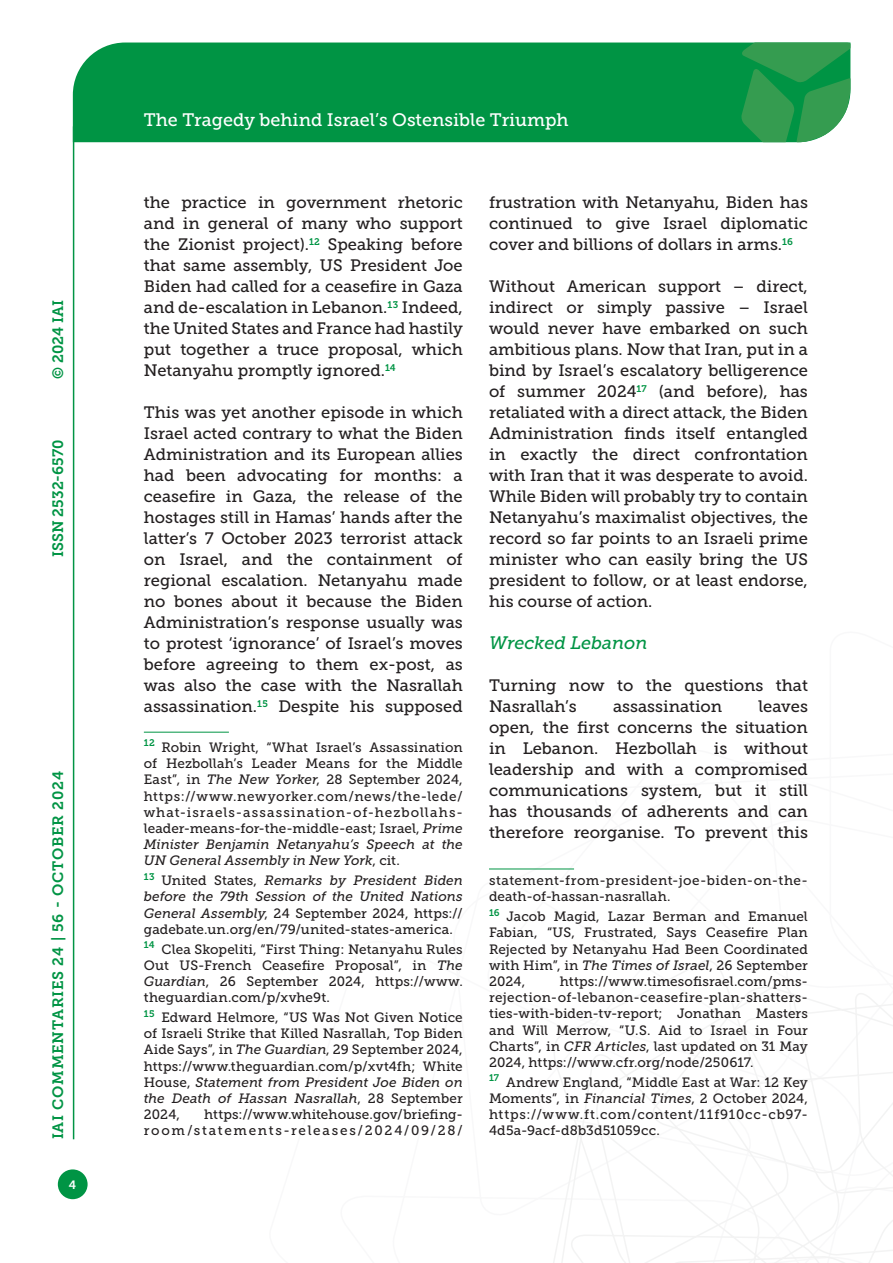
<style>
.page{position:relative;width:893px;height:1263px;background:#fff}
.page>*{position:absolute;margin:0;border:0;box-sizing:border-box;transform-origin:0 0}
.t1{font:18px "Museo Slab 500";color:#fff}
.Titolo_paragrafo_2{font:italic 18px "Museo Slab 500";color:#009444}
.Testo{font:16.5px/21px "Museo Slab 500";color:#231f20;text-align:justify}
.t2{font:15px "Museo Slab 700";letter-spacing:.05em;color:#009444}
.t3{font:15px "Museo Slab 700";color:#009444}
.Nota{font:13.5px/16.2px "Museo Slab 500";letter-spacing:.015em;color:#231f20;text-align:justify}
.Nota-2{font:13.5px/16.2px "Museo Slab 500";letter-spacing:.115em;color:#231f20;text-align:right}
.t4{font:12px "Museo Slab 700";color:#fff}
.s1{font-style:italic}
</style>
<div class="page">
<svg style="left:553px;top:960px;width:340px;height:303px"></svg>
<div style="left:73px;top:43px;width:668px;height:99px;background:#009444"></div>
<svg style="left:741px;top:43px;width:109px;height:99px;background:#319e55"></svg>
<div style="left:58px;top:1169px;width:30px;height:30px;background:#009444;border-radius:50%"></div>
<hr style="left:73px;top:126px;width:1px;height:1013px;background:#009444">
<hr style="left:489px;top:869px;width:85px;height:1px;background:#009444">
<hr style="left:144px;top:732px;width:85px;height:1px;background:#009444">
<p class="t2" style="left:50px;top:379px;width:80px;rotate:-90deg">© 2024 IAI</p>
<p class="t3" style="left:50px;top:557px;width:119px;rotate:-90deg">ISSN 2532-6570</p>
<p class="t2" style="left:50px;top:1139px;width:370px;rotate:-90deg">IAI COMMENTARIES 24 | 56 - OCTOBER 2024</p>
<p class="t4" style="left:69px;top:1178px;width:9px">4</p>
<p class="t1" style="left:144px;top:110px;width:426px">The Tragedy behind Israel’s Ostensible Triumph</p>
<p class="Testo" style="left:144px;top:192px;width:320px">the practice in government rhetoric and in general of many who support the Zionist project).<sup>12</sup> Speaking before that same assembly, US President Joe Biden had called for a ceasefire in Gaza and de-escalation in Lebanon.<sup>13</sup> Indeed, the United States and France had hastily put together a truce proposal, which Netanyahu promptly ignored.<sup>14</sup></p>
<p class="Testo" style="left:144px;top:402px;width:320px">This was yet another episode in which Israel acted contrary to what the Biden Administration and its European allies had been advocating for months: a ceasefire in Gaza, the release of the hostages still in Hamas’ hands after the latter’s 7 October 2023 terrorist attack on Israel, and the containment of regional escalation. Netanyahu made no bones about it because the Biden Administration’s response usually was to protest ‘ignorance’ of Israel’s moves before agreeing to them ex-post, as was also the case with the Nasrallah assassination.<sup>15</sup> Despite his supposed</p>
<p class="Nota" style="left:144px;top:739px;width:320px"><sup>12</sup> Robin Wright, “What Israel’s Assassination of Hezbollah’s Leader Means for the Middle East”, in <span class="s1">The New Yorker</span>, 28 September 2024, https://www.newyorker.com/news/the-lede/ what-israels-assassination-of-hezbollahs&shy;leader-means-for-the-middle-east; Israel, <span class="s1">Prime Minister Benjamin Netanyahu’s Speech at the UN General Assembly in New York</span>, cit.</p>
<p class="Nota" style="left:144px;top:872px;width:320px"><sup>13</sup> United States, <span class="s1">Remarks by President Biden before the 79th Session of the United Nations General Assembly</span>, 24 September 2024, https:// gadebate.un.org/en/79/united-states-america.</p>
<p class="Nota" style="left:144px;top:941px;width:320px"><sup>14</sup> Clea Skopeliti, “First Thing: Netanyahu Rules Out US-French Ceasefire Proposal”, in <span class="s1">The Guardian</span>, 26 September 2024, https://www. theguardian.com/p/xvhe9t.</p>
<p class="Nota" style="left:144px;top:1009px;width:320px"><sup>15</sup> Edward Helmore, “US Was Not Given Notice of Israeli Strike that Killed Nasrallah, Top Biden Aide Says”, in <span class="s1">The Guardian</span>, 29 September 2024, https://www.theguardian.com/p/xvt4fh; White House, <span class="s1">Statement from President Joe Biden on the Death of Hassan Nasrallah</span>, 28 September 2024,</p>
<p class="Nota-2" style="left:144px;top:1106px;width:320px">https://www.whitehouse.gov/briefing&shy;room/statements-releases/2024/09/28/</p>
<p class="Testo" style="left:489px;top:192px;width:320px">frustration with Netanyahu, Biden has continued to give Israel diplomatic cover and billions of dollars in arms.<sup>16</sup></p>
<p class="Testo" style="left:489px;top:276px;width:320px">Without American support – direct, indirect or simply passive – Israel would never have embarked on such ambitious plans. Now that Iran, put in a bind by Israel’s escalatory belligerence of summer 2024<sup>17</sup> (and before), has retaliated with a direct attack, the Biden Administration finds itself entangled in exactly the direct confrontation with Iran that it was desperate to avoid.<br>While Biden will probably try to contain Netanyahu’s maximalist objectives, the record so far points to an Israeli prime minister who can easily bring the US president to follow, or at least endorse, his course of action.</p>
<p class="Titolo_paragrafo_2" style="left:489px;top:633px;width:160px">Wrecked Lebanon</p>
<p class="Testo" style="left:489px;top:675px;width:320px">Turning now to the questions that<br>Nasrallah’s</p>
<p class="Testo" style="left:489px;top:696px;width:320px;text-indent:269px">leaves open, the first concerns the situation in Lebanon. Hezbollah is without leadership and with a compromised communications system, but it still has thousands of adherents and can therefore reorganise. To prevent this</p>
<p class="Nota" style="left:489px;top:872px;width:320px">statement-from-president-joe-biden-on-the&shy;death-of-hassan-nasrallah.</p>
<p class="Nota" style="left:489px;top:908px;width:320px"><sup>16</sup> Jacob Magid, Lazar Berman and Emanuel Fabian, “US, Frustrated, Says Ceasefire Plan Rejected by Netanyahu Had Been Coordinated with Him”, in <span class="s1">The Times of Israel</span>, 26 September 2024,</p>
<p class="Testo" style="left:613px;top:696px;width:111px">assassination</p>
<p class="Nota" style="left:489px;top:973px;width:320px;text-indent:71px">https://www.timesofisrael.com/pms&shy;rejection-of-lebanon-ceasefire-plan-shatters&shy;ties-with-biden-tv-report; Jonathan Masters and Will Merrow, “U.S. Aid to Israel in Four Charts”, in <span class="s1">CFR Articles</span>, last updated on 31 May 2024, https://www.cfr.org/node/250617.</p>
<p class="Nota" style="left:489px;top:1074px;width:320px"><sup>17</sup> Andrew England, “Middle East at War: 12 Key Moments”, in <span class="s1">Financial Times</span>, 2 October 2024, https://www.ft.com/content/11f910cc-cb97- 4d5a-9acf-d8b3d51059cc.</p>
</div>
